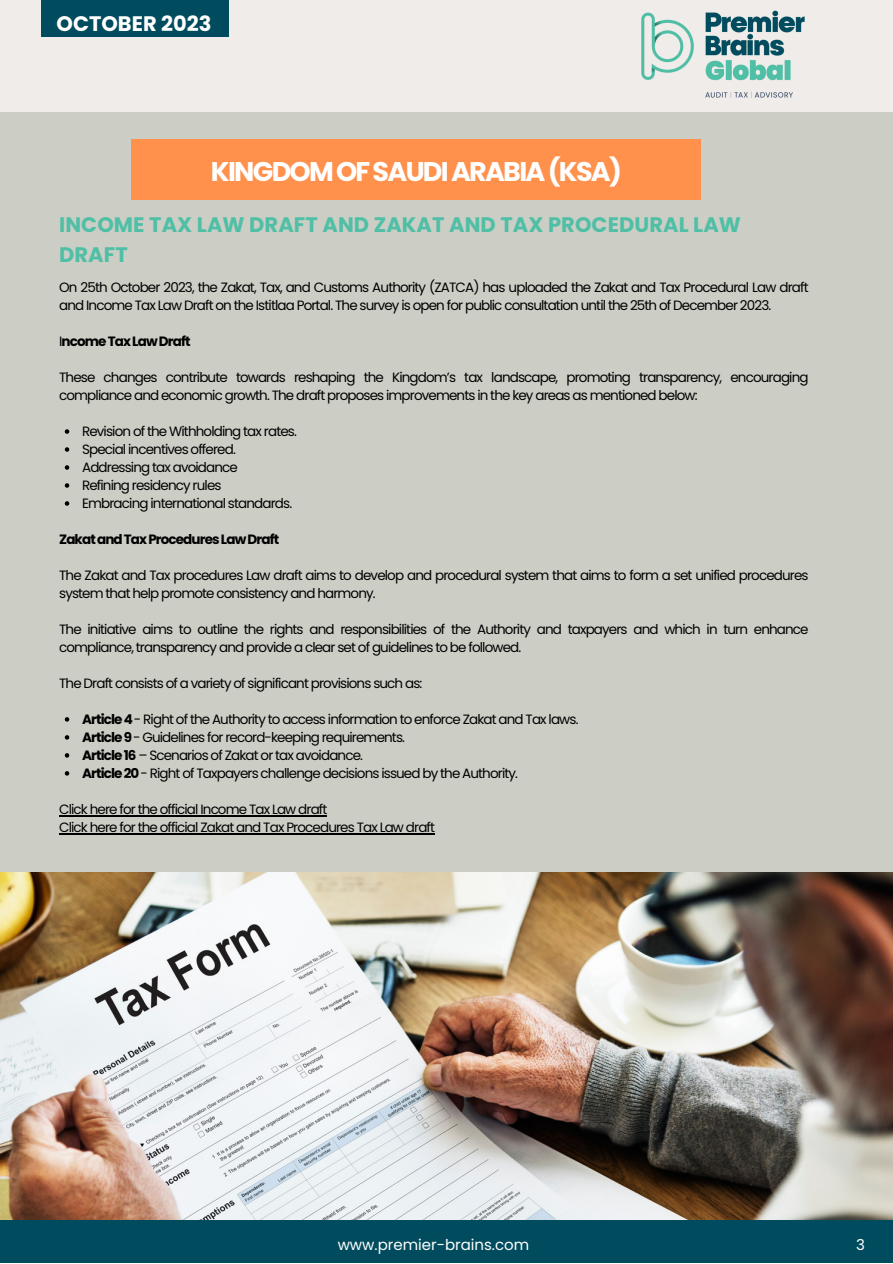
<style>
.page{position:relative;width:893px;height:1264px;background:#fff}
.page>*{position:absolute;margin:0;border:0;box-sizing:border-box;transform-origin:0 0}
.t1{font:700 27px "Poppins";letter-spacing:-.065em;color:#fff}
.t2{font:700 21px/29.2px "Poppins";letter-spacing:.005em;color:#4fbfa5}
.t3{font:700 21px "Poppins";color:#fff}
.t4{font:15px "Poppins";color:#fff}
.t5{font:13.5px/18px "Poppins";letter-spacing:-.065em;color:#000}
.t6{font:700 13.5px "Poppins";letter-spacing:-.065em;color:#000}
.s1{font-weight:400}
.s2{font-weight:700}
</style>
<div class="page">
<div style="left:0;top:0;width:892px;height:1262px;background:#efecea"></div>
<div style="left:0;top:1220px;width:892px;height:42px;background:#004c5e"></div>
<div style="left:41px;top:0;width:188px;height:37px;background:#004c5e"></div>
<img style="left:641px;top:10px;width:164px;height:88px">
<div style="left:0;top:112px;width:892px;height:799px;background:#cccec6"></div>
<div style="left:132px;top:139px;width:569px;height:61px;background:#ff914d"></div>
<img style="left:0;top:872px;width:892px;height:347px">
<svg style="left:65px;top:429px;width:4px;height:5px"></svg>
<svg style="left:65px;top:447px;width:4px;height:5px"></svg>
<svg style="left:65px;top:465px;width:4px;height:5px"></svg>
<svg style="left:65px;top:483px;width:4px;height:5px"></svg>
<svg style="left:65px;top:501px;width:4px;height:4px"></svg>
<svg style="left:65px;top:717px;width:4px;height:4px"></svg>
<svg style="left:65px;top:735px;width:4px;height:4px"></svg>
<svg style="left:65px;top:753px;width:4px;height:4px"></svg>
<svg style="left:65px;top:771px;width:4px;height:4px"></svg>
<hr style="left:59px;top:815px;width:267px;height:1px;background:#000">
<hr style="left:59px;top:833px;width:375px;height:1px;background:#000">
<p class="t3" style="left:57px;top:8px;width:156px">OCTOBER 2023</p>
<p class="t1" style="left:211px;top:153px;width:412px">KINGDOMOFSAUDIARABIA(KSA)</p>
<p class="t2" style="left:59px;top:210px;width:683px">INCOME TAX LAW DRAFT AND ZAKAT AND TAX PROCEDURAL LAW<br>DRAFT</p>
<p class="t5" style="left:59px;top:278px;width:751px">On 25th October 2023, the Zakat, Tax, and Customs Authority (ZATCA) has uploaded the Zakat and Tax Procedural Law draft and Income Tax Law Draft on the Istitlaa Portal. The survey is open for public consultation until the 25th of December 2023.</p>
<p class="t6" style="left:59px;top:332px;width:133px"><span class="s1">I</span>ncomeTaxLawDraft</p>
<p class="t5" style="left:59px;top:368px;width:751px">These changes contribute towards reshaping the Kingdom’s tax landscape, promoting transparency, encouraging compliance and economic growth. The draft proposes improvements in the key areas as mentioned below:</p>
<p class="t5" style="left:82px;top:422px;width:216px">Revision of the Withholding tax rates.</p>
<p class="t5" style="left:82px;top:440px;width:155px">Special incentives offered.</p>
<p class="t5" style="left:82px;top:458px;width:157px">Addressing tax avoidance</p>
<p class="t5" style="left:82px;top:476px;width:141px">Refining residency rules</p>
<p class="t5" style="left:82px;top:494px;width:211px">Embracing international standards.</p>
<p class="t6" style="left:59px;top:530px;width:221px">ZakatandTaxProceduresLawDraft</p>
<p class="t5" style="left:59px;top:566px;width:751px">The Zakat and Tax procedures Law draft aims to develop and procedural system that aims to form a set unified procedures system that help promote consistency and harmony.</p>
<p class="t5" style="left:59px;top:620px;width:751px">The initiative aims to outline the rights and responsibilities of the Authority and taxpayers and which in turn enhance compliance, transparency and provide a clear set of guidelines to be followed.</p>
<p class="t5" style="left:59px;top:674px;width:365px">The Draft consists of a variety of significant provisions such as:</p>
<p class="t5" style="left:82px;top:710px;width:498px"><span class="s2">Article4</span>- Right of the Authority to access information to enforce Zakat and Tax laws.</p>
<p class="t5" style="left:82px;top:728px;width:324px"><span class="s2">Article9</span>- Guidelines for record-keeping requirements.</p>
<p class="t5" style="left:82px;top:746px;width:282px"><span class="s2">Article16</span> – Scenarios of Zakat or tax avoidance.</p>
<p class="t5" style="left:82px;top:764px;width:437px"><span class="s2">Article20</span>- Right of Taxpayers challenge decisions issued by the Authority.</p>
<p class="t5" style="left:59px;top:800px;width:270px">Click here for the official Income Tax Law draft</p>
<p class="t5" style="left:59px;top:818px;width:377px">Click here for the official Zakat and Tax Procedures Tax Law draft</p>
<p class="t4" style="left:337px;top:1233px;width:193px">www.premier-brains.com</p>
<p class="t4" style="left:856px;top:1233px;width:10px">3</p>
</div>
